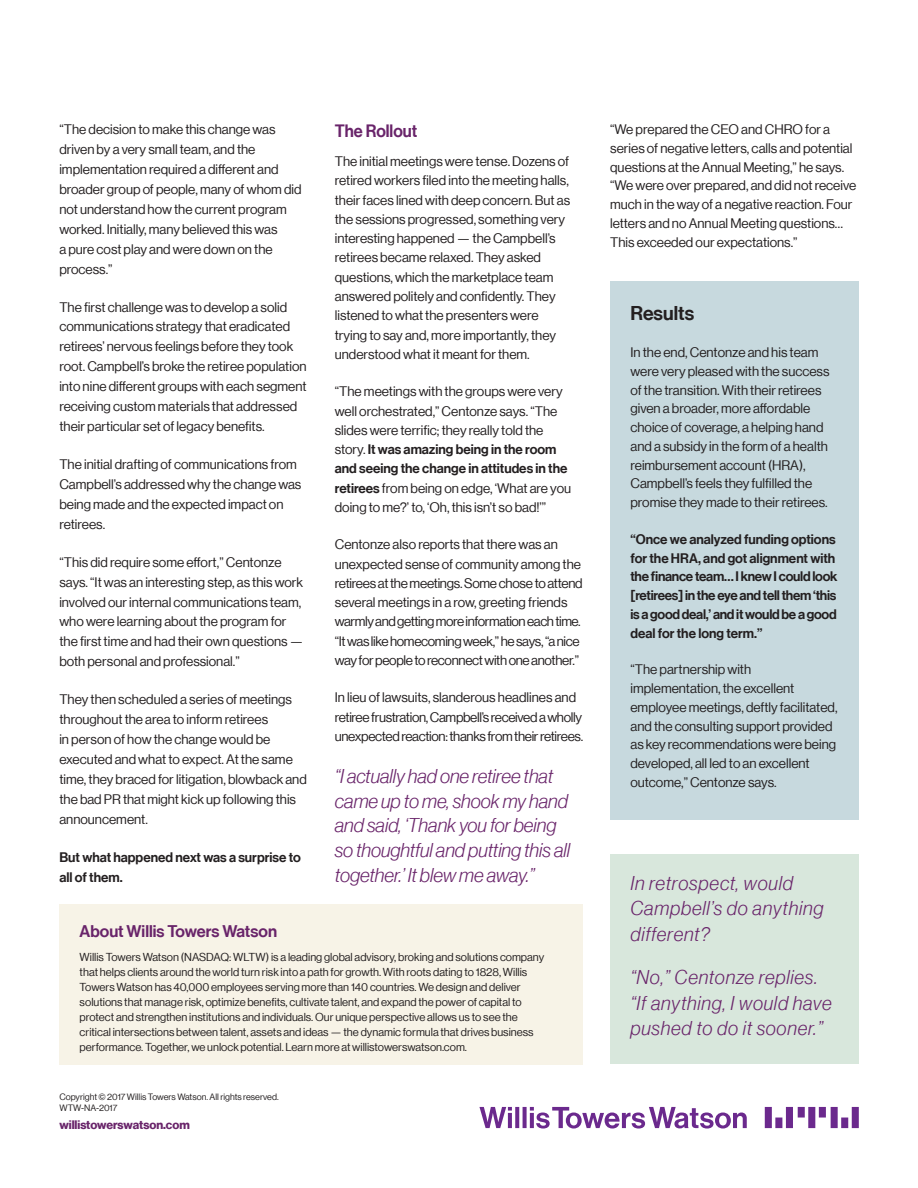
<style>
.page{position:relative;width:918px;height:1188px;background:#fff}
.page>*{position:absolute;margin:0;border:0;box-sizing:border-box;transform-origin:0 0}
.Callout_2__13pt_ligh{font:19.5px/24.6px "N Haas Grotesk DS Pro 46 Lt It";color:#69246a}
.Callout_2__13pt_ligh-2{font:19.5px/25.5px "N Haas Grotesk DS Pro 46 Lt It";letter-spacing:.04em;color:#69246a}
.Callout_6__16pt_bold{font:19.5px "N Haas Grotesk DS Pro 65 Md";color:#231f20}
.Subhead_1__11_13_Med{font:17.4px "N Haas Grotesk DS Pro 65 Md";color:#69246a;scale:.94 1}
.Subhead_1__11_13_Med-2{font:16.5px "N Haas Grotesk DS Pro 65 Md";color:#69246a}
.Body_text_black{font:13.5px/20px "N Haas Grotesk DS Pro 55 Rg";color:#231f20}
.Body_text_black-2{font:13.5px/19.4px "N Haas Grotesk DS Pro 55 Rg";letter-spacing:-.02em;color:#231f20}
.Body_text_black-3{font:13.5px/18.8px "N Haas Grotesk DS Pro 65 Md";letter-spacing:-.005em;color:#231f20}
.Body_text_black-4{font:13.5px/19.4px "N Haas Grotesk DS Pro 55 Rg";letter-spacing:-.025em;color:#231f20}
.t1{font:12px "N Haas Grotesk DS Pro 75 Bd";color:#69246a}
.Body_text_black-5{font:11.25px/15px "N Haas Grotesk DS Pro 55 Rg";color:#231f20}
.t2{font:9px "N Haas Grotesk DS Pro 55 Rg";color:#231f20}
.s1{font-family:"N Haas Grotesk DS Pro 65 Md"}
</style>
<div class="page">
<svg style="left:479px;top:1107px;width:380px;height:22px"></svg>
<div style="left:59px;top:904px;width:524px;height:160px;background:#f7f3e7"></div>
<div style="left:610px;top:282px;width:249px;height:538px;background:#c7d9de"></div>
<div style="left:610px;top:855px;width:249px;height:209px;background:#d8e7dc"></div>
<p class="Body_text_black" style="left:59px;top:120px;width:244px">“The decision to make this change was driven by a very small team, and the implementation required a different and broader group of people, many of whom did not understand how the current program worked. Initially, many believed this was<br>a pure cost play and were down on the process.”</p>
<p class="Body_text_black" style="left:59px;top:297px;width:249px">The first challenge was to develop a solid communications strategy that eradicated retirees’ nervous feelings before they took root. Campbell’s broke the retiree population into nine different groups with each segment receiving custom materials that addressed their particular set of legacy benefits.</p>
<p class="Body_text_black" style="left:59px;top:454px;width:244px">The initial drafting of communications from Campbell’s addressed why the change was being made and the expected impact on retirees.</p>
<p class="Body_text_black" style="left:59px;top:552px;width:245px">“This did require some effort,” Centonze says. “It was an interesting step, as this work involved our internal communications team, who were learning about the program for the first time and had their own questions — both personal and professional.”</p>
<p class="Body_text_black" style="left:59px;top:690px;width:249px">They then scheduled a series of meetings throughout the area to inform retirees<br>in person of how the change would be executed and what to expect. At the same time, they braced for litigation, blowback and the bad PR that might kick up following this announcement.</p>
<p class="Body_text_black-3" style="left:59px;top:847px;width:243px;line-height:20px">But what happened next was a surprise to all of them.</p>
<p class="Subhead_1__11_13_Med" style="left:335px;top:121px;width:89px">The Rollout</p>
<p class="Body_text_black" style="left:335px;top:152px;width:237px;line-height:19.4px">The initial meetings were tense. Dozens of retired workers filed into the meeting halls, their faces lined with deep concern. But as the sessions progressed, something very interesting happened — the Campbell’s retirees became relaxed. They asked questions, which the marketplace team answered politely and confidently. They listened to what the presenters were trying to say and, more importantly, they understood what it meant for them.</p>
<p class="Body_text_black" style="left:335px;top:382px;width:238px;line-height:19.4px">“The meetings with the groups were very well orchestrated,” Centonze says. “The slides were terrific; they really told the story. <span class="s1">It was amazing being in the room and seeing the change in attitudes in the retirees</span> from being on edge, ‘What are you doing to me?’ to, ‘Oh, this isn’t so bad!’”</p>
<p class="Body_text_black-2" style="left:335px;top:535px;width:249px">Centonze also reports that there was an unexpected sense of community among the retirees at the meetings. Some chose to attend several meetings in a row, greeting friends warmly and getting more information each time. “It was like homecoming week,” he says, “a nice way for people to reconnect with one another.”</p>
<p class="Body_text_black-4" style="left:335px;top:688px;width:250px">In lieu of lawsuits, slanderous headlines and retiree frustration, Campbell’s received a wholly unexpected reaction: thanks from their retirees.</p>
<p class="Callout_2__13pt_ligh" style="left:335px;top:764px;width:237px">“I actually had one retiree that came up to me, shook my hand and said, ‘Thank you for being so thoughtful and putting this all together.’ It blew me away.”</p>
<p class="Subhead_1__11_13_Med-2" style="left:80px;top:921px;width:199px">About Willis Towers Watson</p>
<p class="Body_text_black-5" style="left:80px;top:949px;width:466px">Willis Towers Watson (NASDAQ: WLTW) is a leading global advisory, broking and solutions company that helps clients around the world turn risk into a path for growth. With roots dating to 1828, Willis Towers Watson has 40,000 employees serving more than 140 countries. We design and deliver solutions that manage risk, optimize benefits, cultivate talent, and expand the power of capital to protect and strengthen institutions and individuals. Our unique perspective allows us to see the critical intersections between talent, assets and ideas — the dynamic formula that drives business performance. Together, we unlock potential. Learn more at willistowerswatson.com.</p>
<p class="t2" style="left:59px;top:1092px;width:221px">Copyright © 2017 Willis Towers Watson. All rights reserved.</p>
<p class="t2" style="left:59px;top:1102px;width:59px">WTW-NA-2017</p>
<p class="t1" style="left:59px;top:1117px;width:132px">willistowerswatson.com</p>
<p class="Body_text_black" style="left:610px;top:120px;width:248px;line-height:18.8px">“We prepared the CEO and CHRO for a series of negative letters, calls and potential questions at the Annual Meeting,” he says. “We were over prepared, and did not receive much in the way of a negative reaction. Four letters and no Annual Meeting questions… This exceeded our expectations.”</p>
<p class="Callout_6__16pt_bold" style="left:630px;top:302px;width:65px">Results</p>
<p class="Body_text_black" style="left:630px;top:343px;width:201px;line-height:18.8px">In the end, Centonze and his team were very pleased with the success of the transition. With their retirees given a broader, more affordable choice of coverage, a helping hand and a subsidy in the form of a health reimbursement account (HRA), Campbell’s feels they fulfilled the promise they made to their retirees.</p>
<p class="Body_text_black-3" style="left:630px;top:530px;width:209px">“Once we analyzed funding options for the HRA, and got alignment with the finance team… I knew I could look [retirees] in the eye and tell them ‘this is a good deal,’ and it would be a good deal for the long term.”</p>
<p class="Body_text_black" style="left:630px;top:660px;width:209px;line-height:18.8px">“The partnership with implementation, the excellent employee meetings, deftly facilitated, and the consulting support provided as key recommendations were being developed, all led to an excellent outcome,” Centonze says.</p>
<p class="Callout_2__13pt_ligh-2" style="left:630px;top:870px;width:195px">In retrospect, would<br>Campbell’s do anything different?</p>
<p class="Callout_2__13pt_ligh-2" style="left:630px;top:965px;width:203px">“No,” Centonze replies. “If anything, I would have pushed to do it sooner.”</p>
</div>
